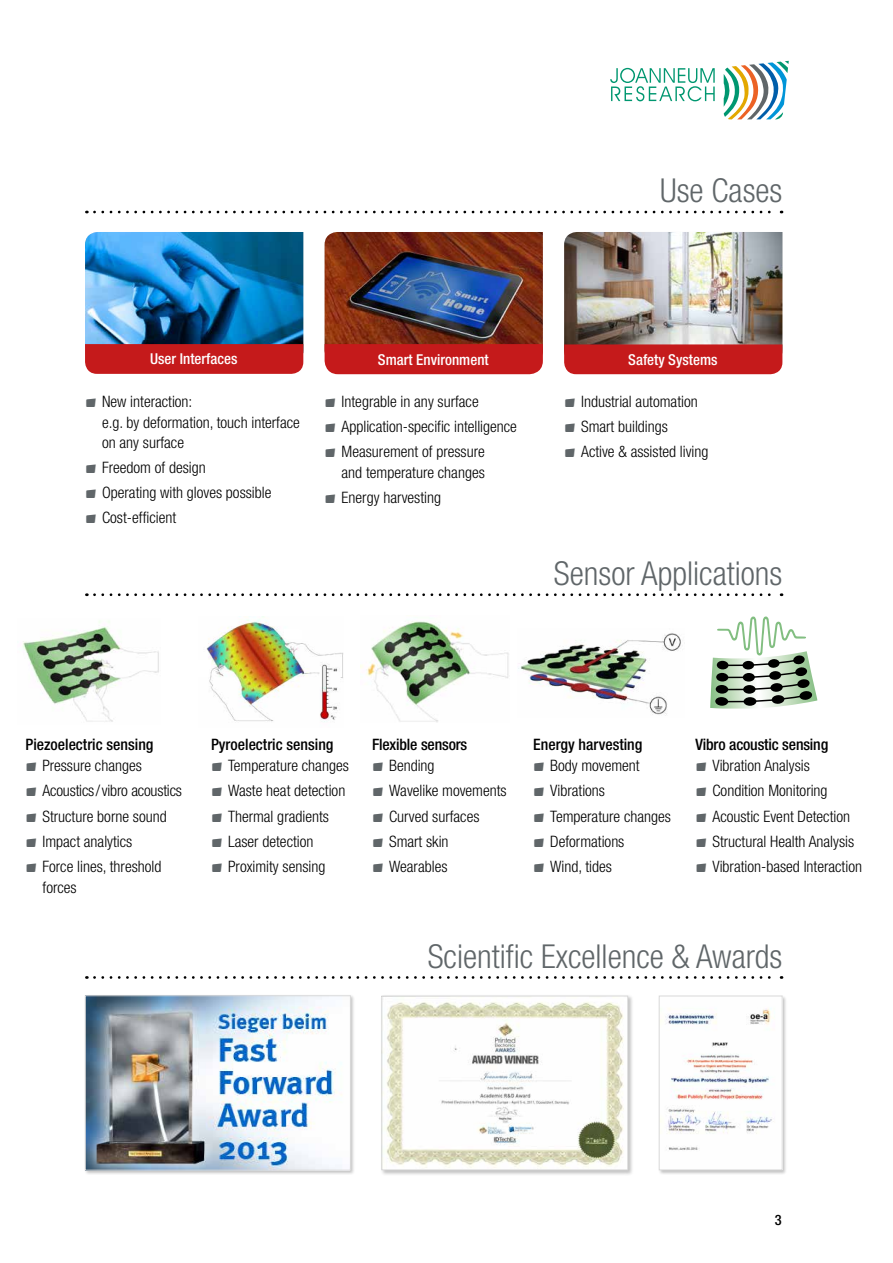
<style>
.page{position:relative;width:893px;height:1263px;background:#fff}
.page>*{position:absolute;margin:0;border:0;box-sizing:border-box;transform-origin:0 0}
.t1{font:300 condensed 33px "Helvetica Neue LT Pro";color:#606669}
.t2{font:300 condensed 15.75px/25.2px "Helvetica Neue LT Pro";color:#000}
.t3{font:500 condensed 15.75px "Helvetica Neue LT Pro";color:#000}
.t4{font:500 condensed 15px "Helvetica Neue LT Pro";color:#fff}
.t5{font:500 condensed 14.4px "Helvetica Neue LT Pro";color:#000}
</style>
<div class="page">
<svg style="left:94px;top:211px;width:688px;height:2px"></svg>
<svg style="left:94px;top:593px;width:688px;height:3px"></svg>
<svg style="left:94px;top:976px;width:688px;height:3px"></svg>
<svg style="left:85px;top:232px;width:218px;height:142px;background:#466997"></svg>
<img style="left:325px;top:232px;width:218px;height:142px">
<img style="left:564px;top:232px;width:218px;height:142px">
<img style="left:518px;top:633px;width:163px;height:83px">
<img style="left:360px;top:621px;width:149px;height:101px">
<img style="left:206px;top:616px;width:138px;height:106px">
<img style="left:22px;top:621px;width:137px;height:101px">
<div style="left:84px;top:994px;width:272px;height:181px;background:#000;opacity:.25"></div>
<img style="left:87px;top:997px;width:262px;height:171px">
<div style="left:85px;top:995px;width:266px;height:175px;border:1px solid #dadada"></div>
<div style="left:380px;top:994px;width:254px;height:182px;background:#000;opacity:.25"></div>
<img style="left:384px;top:998px;width:242px;height:170px">
<div style="left:382px;top:996px;width:246px;height:174px;border:1px solid #dadada"></div>
<div style="left:658px;top:995px;width:130px;height:180px;background:#000;opacity:.25"></div>
<img style="left:661px;top:998px;width:119px;height:170px">
<div style="left:659px;top:996px;width:123px;height:174px;border:1px solid #dadada"></div>
<svg style="left:710px;top:616px;width:107px;height:92px"></svg>
<svg style="left:610px;top:68px;width:105px;height:33px"></svg>
<svg style="left:724px;top:61px;width:65px;height:58px"></svg>
<h1 class="t1" style="left:660px;top:172px;width:124px">Use Cases</h1>
<p class="t4" style="left:150px;top:350px;width:89px">User Interfaces</p>
<p class="t4" style="left:378px;top:350px;width:112px">Smart Environment</p>
<p class="t4" style="left:628px;top:350px;width:91px">Safety Systems</p>
<p class="t2" style="left:102px;top:391px;width:199px;line-height:20.9px">New interaction:<br>e.g. by deformation, touch interface on any surface</p>
<p class="t2" style="left:102px;top:455px;width:171px">Freedom of design<br>Operating with gloves possible<br>Cost-efficient</p>
<p class="t2" style="left:342px;top:388px;width:177px">Integrable in any surface<br>Application-specific intelligence<br>Measurement of pressure</p>
<p class="t2" style="left:342px;top:459px;width:145px">and temperature changes<br>Energy harvesting</p>
<p class="t2" style="left:581px;top:388px;width:129px">Industrial automation<br>Smart buildings<br>Active &amp; assisted living</p>
<h1 class="t1" style="left:554px;top:554px;width:230px">Sensor Applications</h1>
<p class="t3" style="left:26px;top:735px;width:129px">Piezoelectric sensing</p>
<p class="t2" style="left:43px;top:753px;width:141px">Pressure changes<br>Acoustics/vibro acoustics<br>Structure borne sound<br>Impact analytics<br>Force lines, threshold</p>
<p class="t2" style="left:43px;top:875px;width:36px">forces</p>
<p class="t3" style="left:211px;top:735px;width:124px">Pyroelectric sensing</p>
<p class="t2" style="left:228px;top:753px;width:122px">Temperature changes<br>Waste heat detection<br>Thermal gradients<br>Laser detection<br>Proximity sensing</p>
<p class="t3" style="left:372px;top:735px;width:97px">Flexible sensors</p>
<p class="t2" style="left:389px;top:753px;width:119px">Bending<br>Wavelike movements<br>Curved surfaces<br>Smart skin<br>Wearables</p>
<p class="t3" style="left:533px;top:735px;width:111px">Energy harvesting</p>
<p class="t2" style="left:550px;top:753px;width:122px">Body movement<br>Vibrations<br>Temperature changes<br>Deformations<br>Wind, tides</p>
<p class="t3" style="left:695px;top:735px;width:134px">Vibro acoustic sensing</p>
<p class="t2" style="left:712px;top:753px;width:151px">Vibration Analysis<br>Condition Monitoring<br>Acoustic Event Detection<br>Structural Health Analysis<br>Vibration-based Interaction</p>
<h1 class="t1" style="left:428px;top:937px;width:356px">Scientific Excellence &amp; Awards</h1>
<p class="t5" style="left:775px;top:1211px;width:8px">3</p>
</div>
